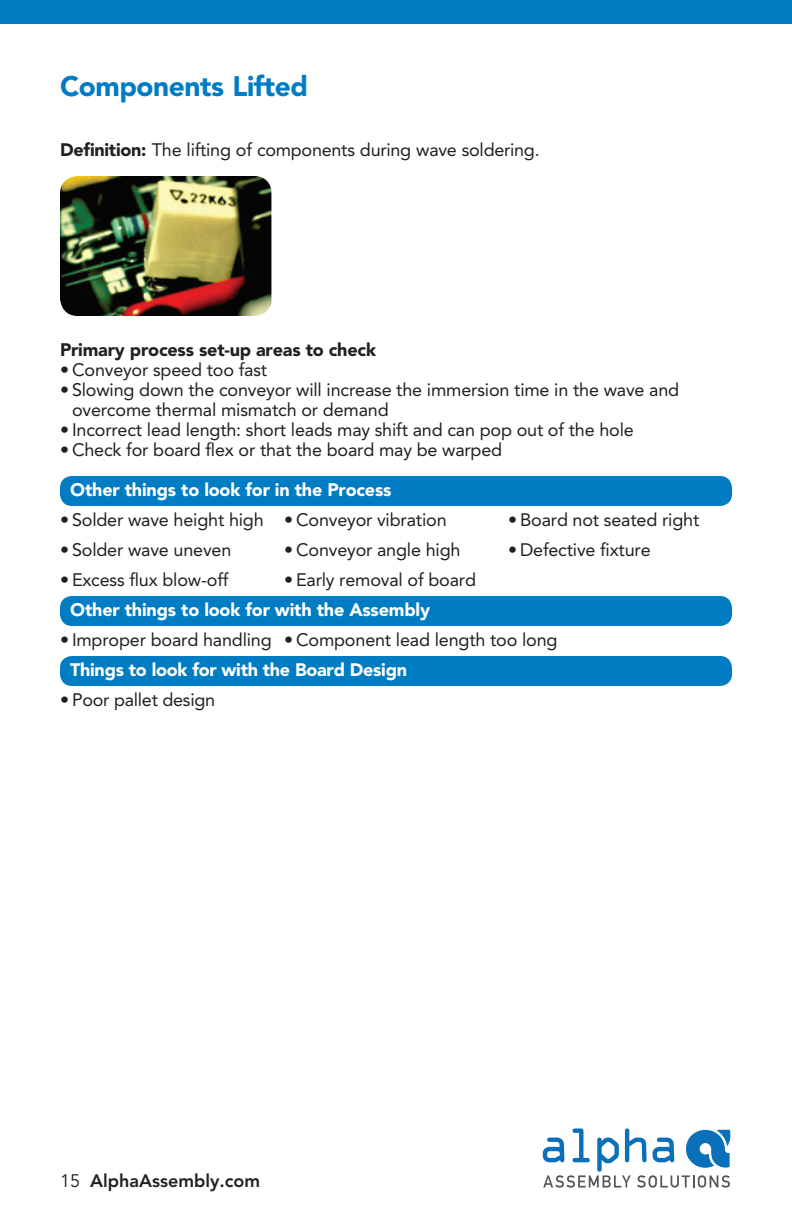
<style>
.page{position:relative;width:792px;height:1224px;background:#fff}
.page>*{position:absolute;margin:0;border:0;box-sizing:border-box;transform-origin:0 0}
.t1{font:900 28px "Avenir";letter-spacing:-.015em;color:#007cc2}
.t2{font:18px/20px "Avenir";letter-spacing:-.01em;color:#231f20}
.t3{font:900 18px "Avenir";letter-spacing:-.01em;color:#fff}
.t4{font:900 18px "Avenir";letter-spacing:-.01em;color:#231f20}
.t5{font:800 18px "Avenir";color:#231f20}
.s1{font-weight:900}
.s2{font-weight:400}
</style>
<div class="page">
<div style="left:60px;top:476px;width:672px;height:30px;background:#007cc2;border-radius:12px"></div>
<div style="left:60px;top:596px;width:672px;height:30px;background:#007cc2;border-radius:12px"></div>
<div style="left:60px;top:656px;width:672px;height:30px;background:#007cc2;border-radius:12px"></div>
<div style="left:0;top:0;width:792px;height:24px;background:#007cc2"></div>
<img style="left:60px;top:176px;width:211px;height:140px">
<svg style="left:543px;top:1128px;width:188px;height:60px"></svg>
<p class="t1" style="left:60px;top:69px;width:250px">Components Lifted</p>
<p class="t2" style="left:60px;top:140px;width:481px"><span class="s1">Definition:</span> The lifting of components during wave soldering.</p>
<p class="t4" style="left:60px;top:339px;width:318px">Primary process set-up areas to check</p>
<p class="t2" style="left:60px;top:360px;width:209px">• Conveyor speed too fast</p>
<p class="t2" style="left:72px;top:380px;width:609px;text-indent:-12px">• Slowing down the conveyor will increase the immersion time in the wave and overcome thermal mismatch or demand</p>
<p class="t2" style="left:60px;top:420px;width:575px">• Incorrect lead length: short leads may shift and can pop out of the hole</p>
<p class="t2" style="left:60px;top:440px;width:444px">• Check for board flex or that the board may be warped</p>
<p class="t3" style="left:70px;top:479px;width:323px">Other things to look for in the Process</p>
<p class="t2" style="left:60px;top:510px;width:388px">• Solder wave height high • Conveyor vibration</p>
<p class="t2" style="left:508px;top:510px;width:193px">• Board not seated right</p>
<p class="t2" style="left:60px;top:540px;width:173px">• Solder wave uneven</p>
<p class="t2" style="left:284px;top:540px;width:178px">• Conveyor angle high</p>
<p class="t2" style="left:508px;top:540px;width:144px">• Defective fixture</p>
<p class="t2" style="left:60px;top:570px;width:170px">• Excess flux blow-off</p>
<p class="t2" style="left:284px;top:570px;width:194px">• Early removal of board</p>
<p class="t3" style="left:70px;top:599px;width:361px">Other things to look for with the Assembly</p>
<p class="t2" style="left:60px;top:630px;width:499px">• Improper board handling • Component lead length too long</p>
<p class="t3" style="left:70px;top:659px;width:339px">Things to look for with the Board Design</p>
<p class="t2" style="left:60px;top:690px;width:157px">• Poor pallet design</p>
<p class="t5" style="left:60px;top:1170px;width:202px"><span class="s2">15</span> AlphaAssembly.com</p>
</div>
